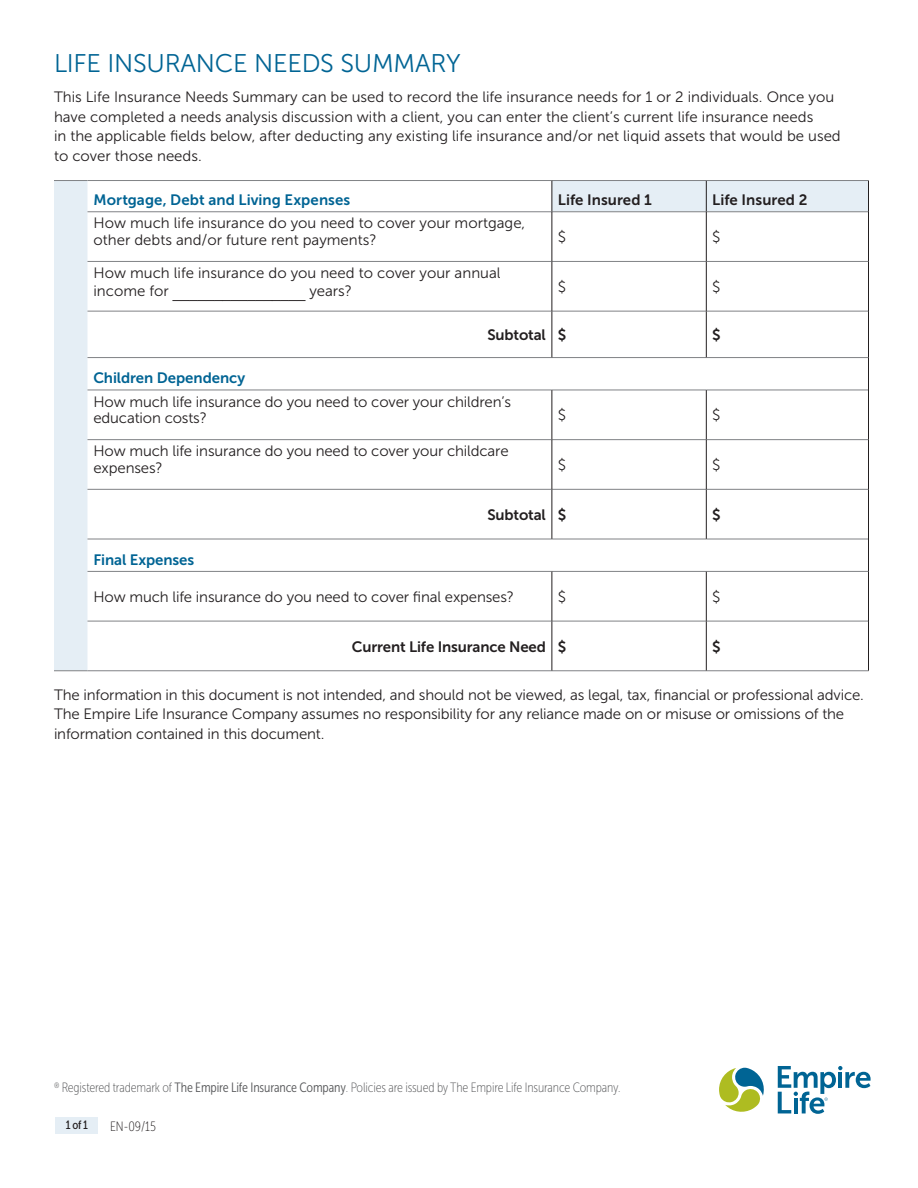
<style>
.page{position:relative;width:918px;height:1188px;background:#fff}
.page>*{position:absolute;margin:0;border:0;box-sizing:border-box;transform-origin:0 0}
.Heading_1{font:25.5px "Museo Sans 300";letter-spacing:-.01em;color:#006494}
.Body_copy_-_Museo_30{font:15px/19.5px "Museo Sans 300";color:#231f20}
.Heading_1-2{font:15px/19.5px "Museo Sans 300";letter-spacing:-.01em;color:#231f20}
.table_header-blue{font:15px "Museo Sans 700";color:#006494}
.Body_copy_-_Museo_30-2{font:15px "Museo Sans 700";letter-spacing:-.01em;color:#231f20}
.table_header_black{font:15px "Museo Sans 700";color:#231f20}
.t1{font:13.5px "Museo Sans Cond 100";letter-spacing:-.01em;color:#57585a}
.t2{font:13.5px "Museo Sans Cond 100";color:#231f20}
.t3{font:12px "Museo Sans Cond 500";color:#231f20}
.s1{font-family:"Gill Sans"}
.s2{font-family:"Museo Sans Cond 300"}
</style>
<div class="page">
<svg style="left:54px;top:181px;width:814px;height:490px"></svg>
<hr style="left:54px;top:180px;width:33px;height:1px;background:#808285">
<hr style="left:54px;top:671px;width:33px;height:1px;background:#808285">
<hr style="left:87px;top:311px;width:465px;height:1px;background:#808285">
<hr style="left:87px;top:357px;width:465px;height:1px;background:#808285">
<hr style="left:87px;top:390px;width:465px;height:1px;background:#808285">
<hr style="left:87px;top:439px;width:465px;height:1px;background:#808285">
<hr style="left:87px;top:489px;width:465px;height:1px;background:#808285">
<hr style="left:87px;top:539px;width:465px;height:1px;background:#808285">
<hr style="left:87px;top:571px;width:465px;height:1px;background:#808285">
<hr style="left:87px;top:621px;width:465px;height:1px;background:#808285">
<hr style="left:87px;top:671px;width:465px;height:1px;background:#808285">
<hr style="left:87px;top:180px;width:465px;height:1px;background:#808285">
<hr style="left:552px;top:180px;width:154px;height:1px;background:#808285">
<hr style="left:706px;top:180px;width:163px;height:1px;background:#808285">
<hr style="left:87px;top:212px;width:465px;height:1px;background:#808285">
<hr style="left:552px;top:212px;width:154px;height:1px;background:#808285">
<hr style="left:706px;top:212px;width:162px;height:1px;background:#808285">
<hr style="left:87px;top:261px;width:465px;height:1px;background:#808285">
<hr style="left:552px;top:261px;width:154px;height:1px;background:#808285">
<hr style="left:706px;top:261px;width:162px;height:1px;background:#808285">
<hr style="left:552px;top:311px;width:154px;height:1px;background:#808285">
<hr style="left:706px;top:311px;width:162px;height:1px;background:#808285">
<hr style="left:552px;top:357px;width:154px;height:1px;background:#808285">
<hr style="left:706px;top:357px;width:162px;height:1px;background:#808285">
<hr style="left:552px;top:390px;width:154px;height:1px;background:#808285">
<hr style="left:706px;top:390px;width:162px;height:1px;background:#808285">
<hr style="left:552px;top:439px;width:154px;height:1px;background:#808285">
<hr style="left:706px;top:439px;width:162px;height:1px;background:#808285">
<hr style="left:552px;top:489px;width:154px;height:1px;background:#808285">
<hr style="left:706px;top:489px;width:162px;height:1px;background:#808285">
<hr style="left:552px;top:539px;width:154px;height:1px;background:#808285">
<hr style="left:706px;top:539px;width:162px;height:1px;background:#808285">
<hr style="left:552px;top:571px;width:154px;height:1px;background:#808285">
<hr style="left:706px;top:571px;width:162px;height:1px;background:#808285">
<hr style="left:552px;top:621px;width:154px;height:1px;background:#808285">
<hr style="left:706px;top:621px;width:162px;height:1px;background:#808285">
<hr style="left:552px;top:671px;width:154px;height:1px;background:#808285">
<hr style="left:706px;top:671px;width:163px;height:1px;background:#808285">
<hr style="left:552px;top:181px;width:1px;height:31px;background:#231f20">
<hr style="left:706px;top:181px;width:1px;height:31px;background:#231f20">
<hr style="left:868px;top:181px;width:1px;height:31px;background:#231f20">
<hr style="left:552px;top:212px;width:1px;height:49px;background:#231f20">
<hr style="left:706px;top:212px;width:1px;height:49px;background:#231f20">
<hr style="left:868px;top:212px;width:1px;height:49px;background:#231f20">
<hr style="left:552px;top:262px;width:1px;height:49px;background:#231f20">
<hr style="left:706px;top:262px;width:1px;height:49px;background:#231f20">
<hr style="left:868px;top:261px;width:1px;height:50px;background:#231f20">
<hr style="left:552px;top:311px;width:1px;height:46px;background:#231f20">
<hr style="left:706px;top:311px;width:1px;height:46px;background:#231f20">
<hr style="left:868px;top:311px;width:1px;height:47px;background:#231f20">
<hr style="left:868px;top:358px;width:1px;height:32px;background:#231f20">
<hr style="left:552px;top:390px;width:1px;height:49px;background:#231f20">
<hr style="left:706px;top:390px;width:1px;height:49px;background:#231f20">
<hr style="left:868px;top:390px;width:1px;height:50px;background:#231f20">
<hr style="left:552px;top:440px;width:1px;height:49px;background:#231f20">
<hr style="left:706px;top:440px;width:1px;height:49px;background:#231f20">
<hr style="left:868px;top:440px;width:1px;height:49px;background:#231f20">
<hr style="left:552px;top:490px;width:1px;height:49px;background:#231f20">
<hr style="left:706px;top:490px;width:1px;height:49px;background:#231f20">
<hr style="left:868px;top:489px;width:1px;height:50px;background:#231f20">
<hr style="left:868px;top:539px;width:1px;height:32px;background:#231f20">
<hr style="left:552px;top:572px;width:1px;height:49px;background:#231f20">
<hr style="left:706px;top:572px;width:1px;height:49px;background:#231f20">
<hr style="left:868px;top:571px;width:1px;height:50px;background:#231f20">
<hr style="left:552px;top:621px;width:1px;height:50px;background:#231f20">
<hr style="left:706px;top:621px;width:1px;height:50px;background:#231f20">
<hr style="left:868px;top:621px;width:1px;height:50px;background:#231f20">
<svg style="left:719px;top:1068px;width:45px;height:44px"></svg>
<svg style="left:778px;top:1066px;width:93px;height:48px"></svg>
<div style="left:56px;top:1117px;width:42px;height:16px;background:#e5eef5"></div>
<h1 class="Heading_1" style="left:54px;top:50px;width:408px">LIFE INSURANCE NEEDS SUMMARY</h1>
<p class="Body_copy_-_Museo_30" style="left:54px;top:88px;width:788px">This Life Insurance Needs Summary can be used to record the life insurance needs for 1 or 2 individuals. Once you have completed a needs analysis discussion with a client, you can enter the client’s current life insurance needs<br>in the applicable fields below, after deducting any existing life insurance and/or net liquid assets that would be used to cover those needs.</p>
<h2 class="table_header-blue" style="left:93px;top:192px;width:258px">Mortgage, Debt and Living Expenses</h2>
<h2 class="table_header_black" style="left:558px;top:192px;width:96px">Life Insured 1</h2>
<h2 class="table_header_black" style="left:712px;top:192px;width:97px">Life Insured 2</h2>
<p class="Body_copy_-_Museo_30" style="left:93px;top:215px;width:433px;line-height:16.5px">How much life insurance do you need to cover your mortgage, other debts and/or future rent payments?</p>
<p class="Body_copy_-_Museo_30" style="left:558px;top:227px;width:10px">$</p>
<p class="Body_copy_-_Museo_30" style="left:712px;top:227px;width:10px">$</p>
<p class="Body_copy_-_Museo_30" style="left:93px;top:263px;width:409px">How much life insurance do you need to cover your annual income for <span class="s1">________________</span> years?</p>
<p class="Body_copy_-_Museo_30" style="left:558px;top:277px;width:10px">$</p>
<p class="Body_copy_-_Museo_30" style="left:712px;top:277px;width:10px">$</p>
<p class="Body_copy_-_Museo_30-2" style="left:487px;top:326px;width:60px">Subtotal</p>
<p class="Body_copy_-_Museo_30-2" style="left:558px;top:326px;width:10px">$</p>
<p class="Body_copy_-_Museo_30-2" style="left:712px;top:326px;width:10px">$</p>
<h2 class="table_header-blue" style="left:93px;top:370px;width:153px">Children Dependency</h2>
<p class="Body_copy_-_Museo_30" style="left:93px;top:393px;width:419px;line-height:16.5px">How much life insurance do you need to cover your children’s education costs?</p>
<p class="Body_copy_-_Museo_30" style="left:93px;top:443px;width:417px;line-height:16.5px">How much life insurance do you need to cover your childcare expenses?</p>
<p class="Body_copy_-_Museo_30" style="left:558px;top:406px;width:10px">$</p>
<p class="Body_copy_-_Museo_30" style="left:712px;top:406px;width:10px">$</p>
<p class="Body_copy_-_Museo_30" style="left:558px;top:455px;width:10px">$</p>
<p class="Body_copy_-_Museo_30" style="left:712px;top:455px;width:10px">$</p>
<p class="Body_copy_-_Museo_30-2" style="left:487px;top:506px;width:60px">Subtotal</p>
<p class="Body_copy_-_Museo_30-2" style="left:558px;top:506px;width:10px">$</p>
<p class="Body_copy_-_Museo_30-2" style="left:712px;top:506px;width:10px">$</p>
<h2 class="table_header-blue" style="left:93px;top:551px;width:102px">Final Expenses</h2>
<p class="Body_copy_-_Museo_30" style="left:93px;top:587px;width:422px">How much life insurance do you need to cover final expenses?</p>
<p class="Body_copy_-_Museo_30" style="left:558px;top:587px;width:10px">$</p>
<p class="Body_copy_-_Museo_30" style="left:712px;top:587px;width:10px">$</p>
<p class="Body_copy_-_Museo_30-2" style="left:352px;top:638px;width:195px">Current Life Insurance Need</p>
<p class="Body_copy_-_Museo_30-2" style="left:558px;top:638px;width:10px">$</p>
<p class="Body_copy_-_Museo_30-2" style="left:712px;top:638px;width:10px">$</p>
<h1 class="Heading_1-2" style="left:54px;top:685px;width:812px">The information in this document is not intended, and should not be viewed, as legal, tax, financial or professional advice.<br>The Empire Life Insurance Company assumes no responsibility for any reliance made on or misuse or omissions of the information contained in this document.</h1>
<p class="t1" style="left:54px;top:1080px;width:568px"><sup>®</sup> Registered trademark of <span class="s2">The Empire Life Insurance Company</span>. Policies are issued by The Empire Life Insurance Company.</p>
<p class="t3" style="left:66px;top:1118px;width:24px">1 of 1</p>
<p class="t2" style="left:110px;top:1119px;width:47px">EN-09/15</p>
</div>
